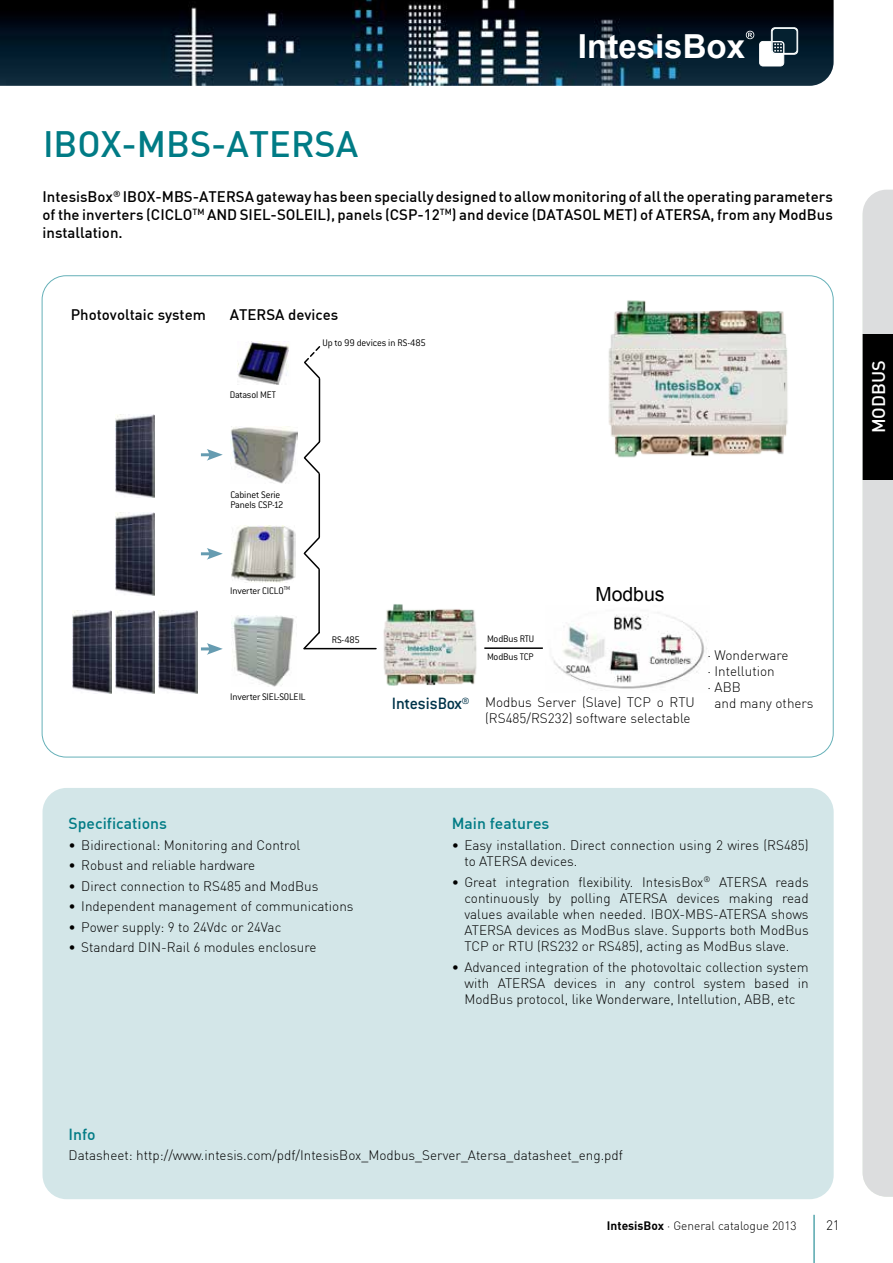
<style>
.page{position:relative;width:893px;height:1263px;background:#fff}
.page>*{position:absolute;margin:0;border:0;box-sizing:border-box;transform-origin:0 0}
.t1{font:500 36px "DIN";color:#007b85}
.t2{font:700 33.15px "Arial";color:#fff}
.t3{font:19.5px "Arial";letter-spacing:-.005em;color:#000}
.t4{font:500 18px "Conduit ITC";letter-spacing:-.01em;color:#00344a}
.t5{font:500 18px "DIN";color:#fff}
.t6{font:500 15.75px "DIN";color:#007b85}
.t7{font:500 15px/18px "DIN";color:#000;text-align:justify}
.t8{font:300 13.5px/16.2px "DIN";color:#000}
.t9{font:300 12px "DIN";color:#000}
.t10{font:300 10.5px/10.5px "Conduit ITC";letter-spacing:-.015em;color:#000}
.s1{font-weight:300}
.s2{font-weight:700}
</style>
<div class="page">
<img style="left:0;top:0;width:834px;height:86px">
<svg style="left:771px;top:27px;width:27px;height:28px"></svg>
<svg style="left:746px;top:28px;width:52px;height:38px"></svg>
<div style="left:863px;top:190px;width:30px;height:1007px;background:#dcddde"></div>
<div style="left:863px;top:334px;width:30px;height:145px;background:#000"></div>
<hr style="left:0;top:1215px;width:1px;height:48px;background:#007b85">
<hr style="left:814px;top:1215px;width:1px;height:48px;background:#007b85">
<div style="left:43px;top:788px;width:791px;height:411px;background:#d3e6e8;border-radius:24px"></div>
<img style="left:552px;top:614px;width:155px;height:76px">
<hr style="left:484px;top:647px;width:59px;height:2px;background:#000">
<img style="left:230px;top:426px;width:67px;height:57px">
<img style="left:232px;top:525px;width:63px;height:57px">
<img style="left:231px;top:615px;width:63px;height:71px">
<img style="left:237px;top:341px;width:52px;height:43px">
<img style="left:115px;top:414px;width:40px;height:83px">
<img style="left:115px;top:512px;width:40px;height:83px">
<img style="left:72px;top:610px;width:40px;height:83px">
<img style="left:115px;top:610px;width:40px;height:83px">
<img style="left:158px;top:610px;width:40px;height:83px">
<hr style="left:304px;top:648px;width:72px;height:1px;background:#000">
<svg style="left:303px;top:633px;width:18px;height:17px"></svg>
<svg style="left:303px;top:535px;width:18px;height:35px"></svg>
<hr style="left:318px;top:570px;width:2px;height:63px;background:#000">
<svg style="left:303px;top:440px;width:18px;height:35px"></svg>
<hr style="left:319px;top:474px;width:1px;height:63px;background:#000">
<svg style="left:304px;top:346px;width:17px;height:34px"></svg>
<hr style="left:319px;top:379px;width:1px;height:63px;background:#000">
<svg style="left:201px;top:449px;width:22px;height:12px"></svg>
<svg style="left:201px;top:548px;width:22px;height:12px"></svg>
<svg style="left:201px;top:643px;width:22px;height:12px"></svg>
<img style="left:343px;top:604px;width:178px;height:82px">
<img style="left:608px;top:300px;width:180px;height:158px">
<h1 class="t1" style="left:43px;top:121px;width:317px">IBOX-MBS-ATERSA</h1>
<h2 class="t2" style="left:578px;top:24px;width:169px">IntesisBox</h2>
<p class="t7" style="left:43px;top:187px;width:792px">IntesisBox<sup>®</sup> IBOX-MBS-ATERSA gateway has been specially designed to allow monitoring of all the operating parameters of the inverters (CICLO<sup>TM</sup> AND SIEL-SOLEIL), panels (CSP-12<sup>TM</sup>) and device (DATASOL MET) of ATERSA, from any ModBus installation.</p>
<p class="t7" style="left:71px;top:305px;width:137px">Photovoltaic system</p>
<p class="t7" style="left:230px;top:305px;width:110px">ATERSA devices</p>
<p class="t10" style="left:230px;top:389px;width:48px">Datasol MET</p>
<p class="t10" style="left:323px;top:337px;width:105px">Up to 99 devices in RS-485</p>
<p class="t10" style="left:230px;top:489px;width:55px">Cabinet Serie<br>Panels CSP-12</p>
<p class="t10" style="left:230px;top:585px;width:61px">Inverter CICLO<sup>TM</sup></p>
<p class="t10" style="left:230px;top:691px;width:77px">Inverter SIEL-SOLEIL</p>
<p class="t10" style="left:332px;top:634px;width:30px">RS-485</p>
<h3 class="t4" style="left:392px;top:693px;width:79px">IntesisBox<span class="s1">®</span></h3>
<p class="t10" style="left:487px;top:634px;width:49px">ModBus RTU</p>
<h3 class="t3" style="left:596px;top:582px;width:71px">Modbus</h3>
<p class="t10" style="left:487px;top:651px;width:48px">ModBus TCP</p>
<p class="t8" style="left:485px;top:694px;width:211px">Modbus Server (Slave) TCP o RTU (RS485/RS232) software selectable</p>
<p class="t8" style="left:707px;top:647px;width:83px">· Wonderware</p>
<p class="t8" style="left:707px;top:663px;width:69px">· Intellution</p>
<p class="t8" style="left:707px;top:679px;width:35px">· ABB</p>
<p class="t8" style="left:714px;top:695px;width:101px">and many others</p>
<p class="t6" style="left:69px;top:814px;width:100px">Specifications</p>
<p class="t8" style="left:69px;top:837px;width:233px">• Bidirectional: Monitoring and Control</p>
<p class="t8" style="left:69px;top:857px;width:188px">• Robust and reliable hardware</p>
<p class="t8" style="left:69px;top:878px;width:251px">• Direct connection to RS485 and ModBus</p>
<p class="t8" style="left:69px;top:898px;width:287px">• Independent management of communications</p>
<p class="t8" style="left:69px;top:919px;width:214px">• Power supply: 9 to 24Vdc or 24Vac</p>
<p class="t8" style="left:69px;top:939px;width:250px">• Standard DIN-Rail 6 modules enclosure</p>
<p class="t6" style="left:452px;top:814px;width:99px">Main features</p>
<p class="t8" style="left:464px;top:837px;width:346px;text-indent:-13px">• Easy installation. Direct connection using 2 wires (RS485) to ATERSA devices.</p>
<p class="t8" style="left:464px;top:873px;width:346px;text-align:justify;text-indent:-13px">• Great integration flexibility. IntesisBox<sup>®</sup> ATERSA reads continuously by polling ATERSA devices making read values available when needed. IBOX-MBS-ATERSA shows ATERSA devices as ModBus slave. Supports both ModBus TCP or RTU (RS232 or RS485), acting as ModBus slave.</p>
<p class="t8" style="left:464px;top:959px;width:346px;text-align:justify;text-indent:-13px">• Advanced integration of the photovoltaic collection system with ATERSA devices in any control system based in ModBus protocol, like Wonderware, Intellution, ABB, etc</p>
<h3 class="t5" style="left:867px;top:433px;width:74px;rotate:-90deg">MODBUS</h3>
<p class="t6" style="left:69px;top:1124px;width:29px">Info</p>
<p class="t8" style="left:69px;top:1147px;width:556px">Datasheet: http://www.intesis.com/pdf/IntesisBox_Modbus_Server_Atersa_datasheet_eng.pdf</p>
<p class="t9" style="left:607px;top:1218px;width:191px"><span class="s2">IntesisBox</span> · General catalogue 2013</p>
<p class="t8" style="left:826px;top:1217px;width:15px">21</p>
</div>
